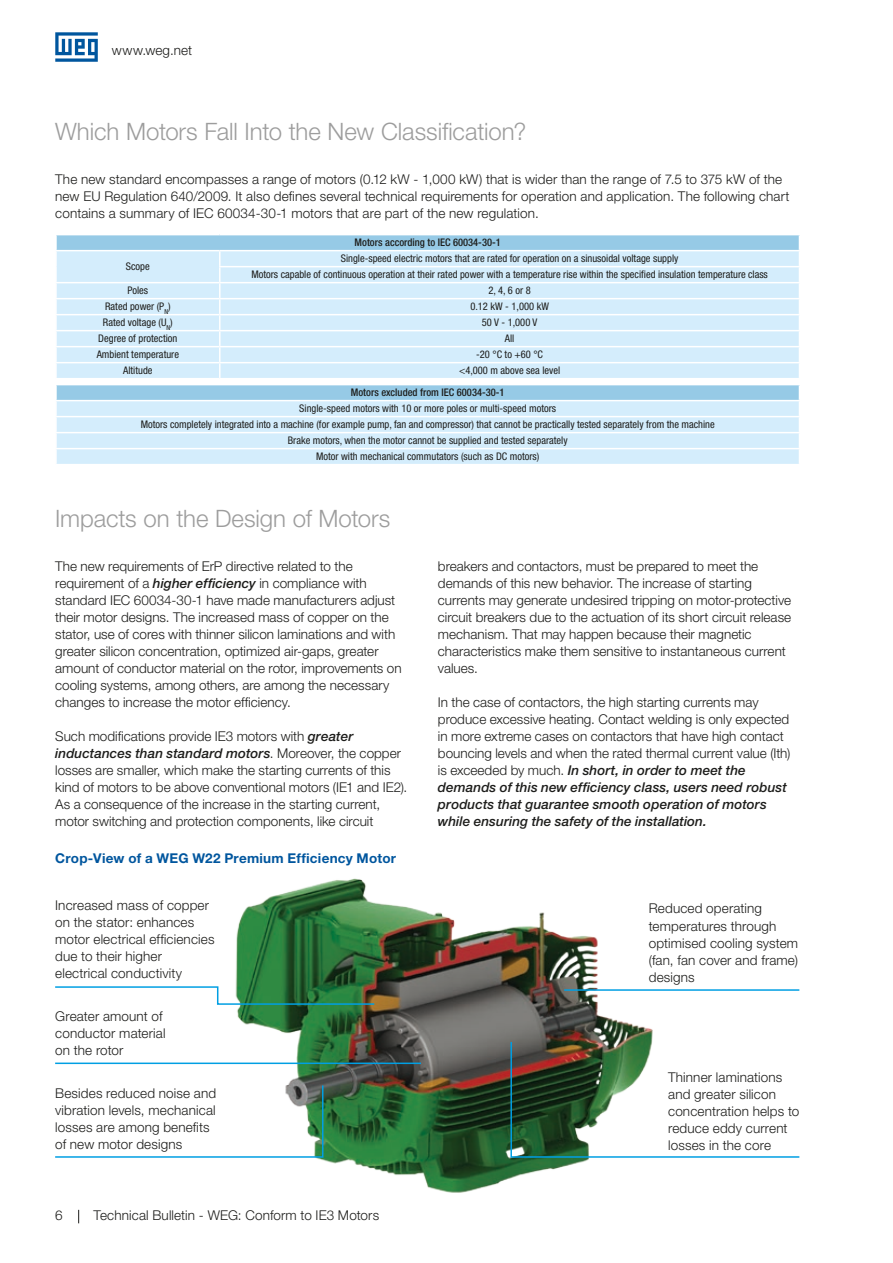
<style>
.page{position:relative;width:893px;height:1263px;background:#fff}
.page>*{position:absolute;margin:0;border:0;box-sizing:border-box;transform-origin:0 0}
.t1{font:300 24px "Helvetica Neue LT Pro";letter-spacing:-.005em;color:#9d9d9d}
.t2{font:300 13.5px/17px "Helvetica Neue LT Pro";color:#1d1d1b}
.t3{font:700 13.5px "Helvetica Neue LT Pro";letter-spacing:.02em;color:#00569e}
.t4{font:condensed 10.5px/16px "Helvetica Neue LT Pro";color:#1d1d1b;text-align:center}
.t5{font:500 condensed 10.5px "Helvetica Neue LT Pro";color:#1d1d1b}
.s1{font-weight:500;font-style:italic}
</style>
<div class="page">
<svg style="left:55px;top:32px;width:43px;height:30px"></svg>
<svg style="left:78px;top:1210px;width:1px;height:13px"></svg>
<div style="left:56px;top:235px;width:743px;height:16px;background:#96cae6"></div>
<div style="left:57px;top:251px;width:742px;height:127px;background:#d4edfc"></div>
<hr style="left:55px;top:250px;width:165px;height:1px;background:#fff">
<hr style="left:220px;top:250px;width:580px;height:1px;background:#fff">
<hr style="left:219px;top:266px;width:581px;height:1px;background:#fff">
<hr style="left:55px;top:282px;width:165px;height:1px;background:#fff">
<hr style="left:220px;top:282px;width:580px;height:1px;background:#fff">
<hr style="left:55px;top:298px;width:165px;height:1px;background:#fff">
<hr style="left:220px;top:298px;width:580px;height:1px;background:#fff">
<hr style="left:55px;top:314px;width:165px;height:1px;background:#fff">
<hr style="left:220px;top:314px;width:580px;height:1px;background:#fff">
<hr style="left:55px;top:330px;width:165px;height:1px;background:#fff">
<hr style="left:220px;top:330px;width:580px;height:1px;background:#fff">
<hr style="left:55px;top:346px;width:165px;height:1px;background:#fff">
<hr style="left:220px;top:346px;width:580px;height:1px;background:#fff">
<hr style="left:55px;top:362px;width:165px;height:1px;background:#fff">
<svg style="left:56px;top:235px;width:1px;height:143px"></svg>
<hr style="left:220px;top:362px;width:580px;height:1px;background:#fff">
<svg style="left:219px;top:251px;width:2px;height:127px"></svg>
<div style="left:56px;top:385px;width:743px;height:16px;background:#96cae6"></div>
<div style="left:57px;top:401px;width:742px;height:63px;background:#d4edfc"></div>
<hr style="left:55px;top:400px;width:745px;height:1px;background:#fff">
<hr style="left:55px;top:416px;width:745px;height:1px;background:#fff">
<hr style="left:55px;top:432px;width:745px;height:1px;background:#fff">
<hr style="left:55px;top:448px;width:745px;height:1px;background:#fff">
<svg style="left:56px;top:385px;width:1px;height:79px"></svg>
<img style="left:230px;top:878px;width:423px;height:315px">
<svg style="left:510px;top:1040px;width:290px;height:118px"></svg>
<hr style="left:564px;top:989px;width:235px;height:2px;background:#009fe3">
<svg style="left:55px;top:985px;width:321px;height:20px"></svg>
<hr style="left:55px;top:1062px;width:366px;height:2px;background:#009fe3">
<svg style="left:55px;top:1084px;width:269px;height:74px"></svg>
<p class="t2" style="left:112px;top:42px;width:82px">www.weg.net</p>
<h1 class="t1" style="left:55px;top:117px;width:473px">Which Motors Fall Into the New Classification?</h1>
<p class="t2" style="left:55px;top:170px;width:736px">The new standard encompasses a range of motors (0.12 kW - 1,000 kW) that is wider than the range of 7.5 to 375 kW of the new EU Regulation 640/2009. It also defines several technical requirements for operation and application. The following chart contains a summary of IEC 60034-30-1 motors that are part of the new regulation.</p>
<p class="t5" style="left:355px;top:236px;width:148px">Motors according to IEC 60034-30-1</p>
<p class="t4" style="left:126px;top:259px;width:25px">Scope</p>
<p class="t4" style="left:251px;top:251px;width:518px">Single-speed electric motors that are rated for operation on a sinusoidal voltage supply<br>Motors capable of continuous operation at their rated power with a temperature rise within the specified insulation temperature class</p>
<p class="t4" style="left:128px;top:283px;width:22px">Poles</p>
<p class="t4" style="left:488px;top:283px;width:44px">2, 4, 6 or 8</p>
<p class="t4" style="left:105px;top:299px;width:67px">Rated power (P<sub>N</sub>)</p>
<p class="t4" style="left:470px;top:299px;width:80px">0.12 kW - 1,000 kW</p>
<p class="t4" style="left:103px;top:315px;width:71px">Rated voltage (U<sub>N</sub>)</p>
<p class="t4" style="left:482px;top:315px;width:57px">50 V - 1,000 V</p>
<p class="t4" style="left:98px;top:331px;width:81px">Degree of protection</p>
<p class="t4" style="left:505px;top:331px;width:11px">All</p>
<p class="t4" style="left:97px;top:347px;width:84px">Ambient temperature</p>
<p class="t4" style="left:476px;top:347px;width:68px">-20 °C to +60 °C</p>
<p class="t4" style="left:123px;top:363px;width:31px">Altitude</p>
<p class="t4" style="left:459px;top:363px;width:103px">&lt;4,000 m above sea level</p>
<p class="t5" style="left:351px;top:386px;width:155px">Motors excluded from IEC 60034-30-1</p>
<p class="t4" style="left:141px;top:401px;width:576px">Single-speed motors with 10 or more poles or multi-speed motors<br>Motors completely integrated into a machine (for example pump, fan and compressor) that cannot be practically tested separately from the machine Brake motors, when the motor cannot be supplied and tested separately<br>Motor with mechanical commutators (such as DC motors)</p>
<h1 class="t1" style="left:55px;top:504px;width:337px">Impacts on the Design of Motors</h1>
<p class="t2" style="left:55px;top:557px;width:348px">The new requirements of ErP directive related to the requirement of a <span class="s1">higher efficiency</span> in compliance with standard IEC 60034-30-1 have made manufacturers adjust their motor designs. The increased mass of copper on the stator, use of cores with thinner silicon laminations and with greater silicon concentration, optimized air-gaps, greater amount of conductor material on the rotor, improvements on cooling systems, among others, are among the necessary changes to increase the motor efficiency.</p>
<p class="t2" style="left:55px;top:727px;width:354px">Such modifications provide IE3 motors with <span class="s1">greater inductances than standard motors</span>. Moreover, the copper losses are smaller, which make the starting currents of this kind of motors to be above conventional motors (IE1 and IE2).<br>As a consequence of the increase in the starting current, motor switching and protection components, like circuit</p>
<p class="t3" style="left:55px;top:850px;width:342px">Crop-View of a WEG W22 Premium Efficiency Motor</p>
<p class="t2" style="left:55px;top:896px;width:161px">Increased mass of copper on the stator: enhances motor electrical efficiencies due to their higher electrical conductivity</p>
<p class="t2" style="left:55px;top:1007px;width:112px">Greater amount of conductor material on the rotor</p>
<p class="t2" style="left:55px;top:1085px;width:162px">Besides reduced noise and vibration levels, mechanical losses are among benefits of new motor designs</p>
<p class="t2" style="left:55px;top:1207px;width:9px">6</p>
<p class="t2" style="left:94px;top:1207px;width:287px">Technical Bulletin - WEG: Conform to IE3 Motors</p>
<p class="t2" style="left:438px;top:557px;width:355px">breakers and contactors, must be prepared to meet the demands of this new behavior. The increase of starting currents may generate undesired tripping on motor-protective circuit breakers due to the actuation of its short circuit release mechanism. That may happen because their magnetic characteristics make them sensitive to instantaneous current values.</p>
<p class="t2" style="left:438px;top:693px;width:354px">In the case of contactors, the high starting currents may produce excessive heating. Contact welding is only expected in more extreme cases on contactors that have high contact bouncing levels and when the rated thermal current value (Ith) is exceeded by much. <span class="s1">In short, in order to meet the demands of this new efficiency class, users need robust products that guarantee smooth operation of motors while ensuring the safety of the installation.</span></p>
<p class="t2" style="left:649px;top:900px;width:151px">Reduced operating temperatures through optimised cooling system (fan, fan cover and frame) designs</p>
<p class="t2" style="left:668px;top:1068px;width:133px">Thinner laminations and greater silicon concentration helps to reduce eddy current losses in the core</p>
</div>
